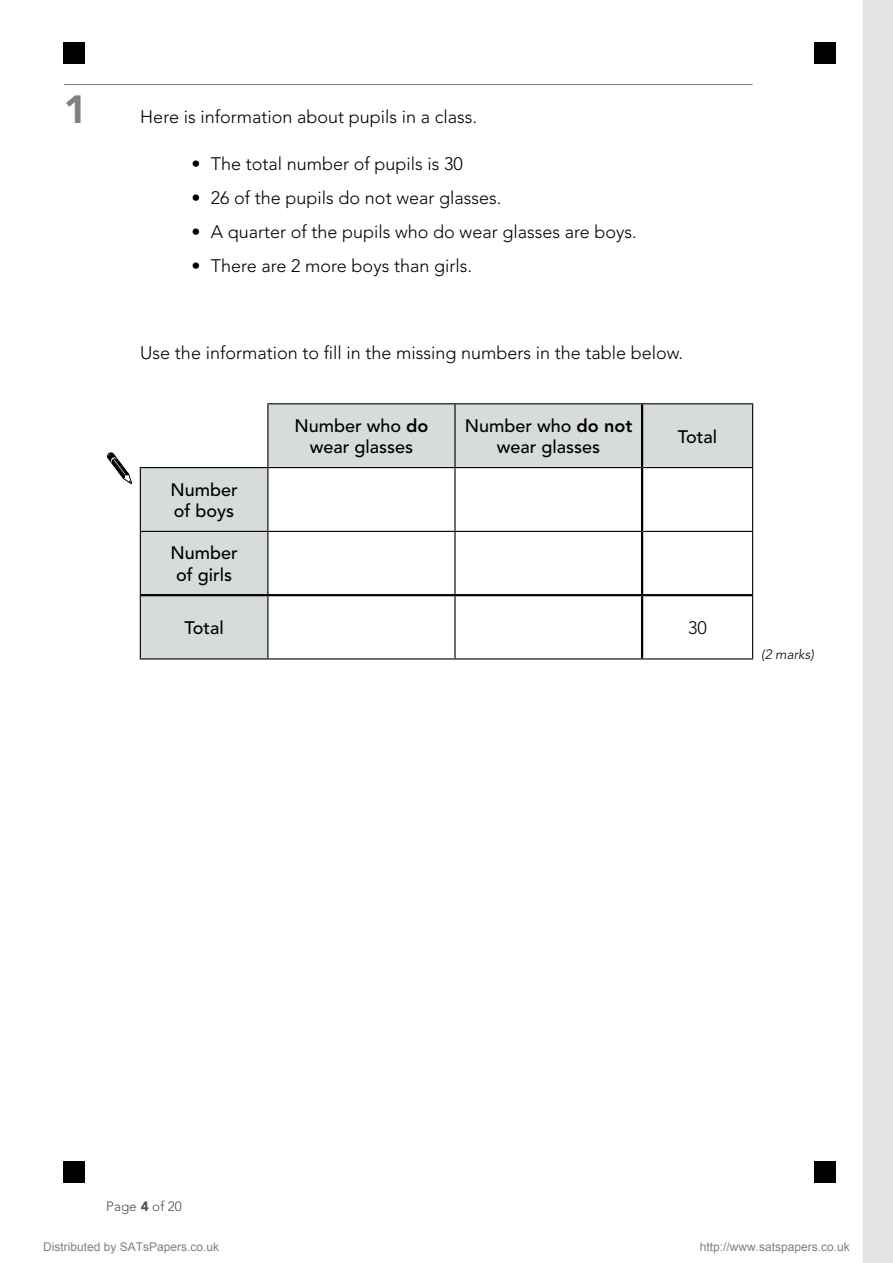
<style>
.page{position:relative;width:893px;height:1263px;background:#fff}
.page>*{position:absolute;margin:0;border:0;box-sizing:border-box;transform-origin:0 0}
.t1{font:900 39px "Avenir";color:#818084}
.t2{font:300 18px "Avenir";color:#000}
.t3{font:500 18px/21.6px "Avenir";color:#000;text-align:center}
.t4{font:300 13.5px "Avenir";color:#504f53}
.t5{font:italic 300 13.5px "Avenir";color:#000}
.t6{font:12px "Arial";color:#808080}
.s1{font-weight:800}
.s2{font-weight:900}
</style>
<div class="page">
<div style="left:863px;top:0;width:30px;height:1263px;background:#e3e4e6"></div>
<div style="left:64px;top:43px;width:21px;height:21px;background:#000"></div>
<div style="left:814px;top:43px;width:22px;height:21px;background:#000"></div>
<div style="left:64px;top:1161px;width:21px;height:21px;background:#000"></div>
<div style="left:814px;top:1161px;width:22px;height:21px;background:#000"></div>
<hr style="left:64px;top:84px;width:689px;height:1px;background:#818084">
<svg style="left:141px;top:404px;width:611px;height:254px"></svg>
<hr style="left:267px;top:403px;width:188px;height:1px;background:#000">
<hr style="left:455px;top:403px;width:187px;height:1px;background:#000">
<hr style="left:454px;top:404px;width:2px;height:63px;background:#000">
<hr style="left:642px;top:403px;width:111px;height:1px;background:#000">
<hr style="left:752px;top:404px;width:1px;height:63px;background:#000">
<hr style="left:140px;top:467px;width:128px;height:1px;background:#000">
<hr style="left:140px;top:468px;width:1px;height:63px;background:#000">
<hr style="left:268px;top:467px;width:187px;height:1px;background:#000">
<hr style="left:267px;top:468px;width:1px;height:63px;background:#000">
<hr style="left:455px;top:467px;width:186px;height:1px;background:#000">
<hr style="left:454px;top:468px;width:2px;height:63px;background:#000">
<hr style="left:643px;top:467px;width:110px;height:1px;background:#000">
<hr style="left:752px;top:468px;width:1px;height:63px;background:#000">
<hr style="left:140px;top:531px;width:128px;height:1px;background:#000">
<hr style="left:140px;top:532px;width:1px;height:63px;background:#000">
<hr style="left:268px;top:531px;width:187px;height:1px;background:#000">
<hr style="left:267px;top:532px;width:1px;height:62px;background:#000">
<hr style="left:455px;top:531px;width:186px;height:1px;background:#000">
<hr style="left:454px;top:532px;width:2px;height:62px;background:#000">
<hr style="left:643px;top:531px;width:110px;height:1px;background:#000">
<hr style="left:752px;top:532px;width:1px;height:63px;background:#000">
<hr style="left:140px;top:595px;width:1px;height:63px;background:#000">
<hr style="left:267px;top:596px;width:1px;height:62px;background:#000">
<hr style="left:454px;top:596px;width:2px;height:62px;background:#000">
<hr style="left:752px;top:595px;width:1px;height:63px;background:#000">
<hr style="left:140px;top:658px;width:128px;height:1px;background:#000">
<hr style="left:268px;top:658px;width:187px;height:1px;background:#000">
<hr style="left:455px;top:658px;width:187px;height:1px;background:#000">
<hr style="left:642px;top:658px;width:111px;height:1px;background:#000">
<hr style="left:267px;top:404px;width:1px;height:63px;background:#000">
<hr style="left:641px;top:404px;width:2px;height:64px;background:#000">
<hr style="left:641px;top:468px;width:2px;height:63px;background:#000">
<hr style="left:641px;top:531px;width:2px;height:63px;background:#000">
<hr style="left:641px;top:596px;width:2px;height:62px;background:#000">
<hr style="left:141px;top:594px;width:127px;height:2px;background:#000">
<hr style="left:268px;top:594px;width:187px;height:2px;background:#000">
<hr style="left:455px;top:594px;width:187px;height:2px;background:#000">
<hr style="left:642px;top:594px;width:110px;height:2px;background:#000">
<svg style="left:107px;top:452px;width:24px;height:31px"></svg>
<h1 class="t1" style="left:64px;top:86px;width:25px">1</h1>
<p class="t2" style="left:140px;top:106px;width:338px">Here is information about pupils in a class.</p>
<p class="t2" style="left:191px;top:153px;width:273px">• The total number of pupils is 30</p>
<p class="t2" style="left:191px;top:187px;width:312px">• 26 of the pupils do not wear glasses.</p>
<p class="t2" style="left:191px;top:221px;width:447px">• A quarter of the pupils who do wear glasses are boys.</p>
<p class="t2" style="left:191px;top:255px;width:282px">• There are 2 more boys than girls.</p>
<p class="t2" style="left:140px;top:342px;width:544px">Use the information to fill in the missing numbers in the table below.</p>
<p class="t3" style="left:294px;top:415px;width:136px">Number who <span class="s1">do </span>wear glasses</p>
<p class="t3" style="left:465px;top:415px;width:169px">Number who <span class="s1">do not </span>wear glasses</p>
<p class="t3" style="left:678px;top:426px;width:41px">Total</p>
<p class="t3" style="left:170px;top:479px;width:69px;text-align:left">Number of boys</p>
<p class="t3" style="left:170px;top:543px;width:69px">Number of girls</p>
<p class="t3" style="left:184px;top:617px;width:41px">Total</p>
<p class="t2" style="left:688px;top:617px;width:20px">30</p>
<p class="t5" style="left:761px;top:646px;width:54px">(2 marks)</p>
<p class="t4" style="left:106px;top:1199px;width:77px">Page <span class="s2">4</span> of 20</p>
<p class="t6" style="left:43px;top:1239px;width:178px">Distributed by SATsPapers.co.uk</p>
<p class="t6" style="left:700px;top:1239px;width:152px">http://www.satspapers.co.uk</p>
</div>
